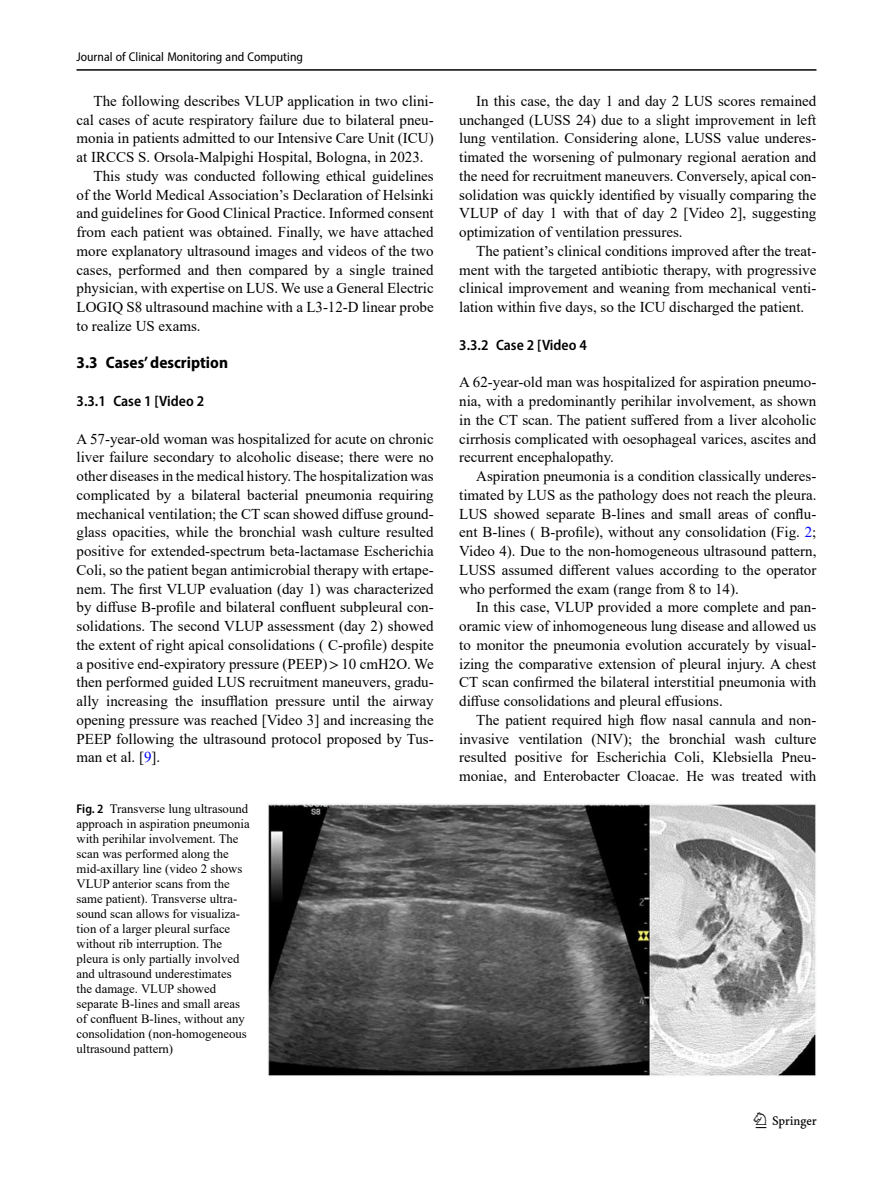
<style>
.page{position:relative;width:893px;height:1187px;background:#fff}
.page>*{position:absolute;margin:0;border:0;box-sizing:border-box;transform-origin:0 0}
.t1{font:22.5px "Springnew";color:#000}
.Head_2{font:700 semi-condensed 16.5px "Myriad Pro";color:#000}
.Body_Text_Indent{font:15px/18.8px "Times New Roman";color:#000;text-align:justify}
.Body_Text{font:15px/18.8px "Times New Roman";color:#000;text-align:justify}
.Head_3_after_2{font:600 semi-condensed 15px "Myriad Pro";color:#000}
.Head_3{font:600 semi-condensed 15px "Myriad Pro";color:#000}
.Figure_Caption_Side{font:12.75px/15px "Times New Roman";color:#000}
.t2{font:semi-condensed 12.75px "Myriad Pro";color:#000}
.s1{font-family:"STIX"}
.s2{color:#00f}
.s3{font-family:"Myriad Pro";font-weight:600;font-stretch:semi-condensed}
</style>
<div class="page">
<hr style="left:77px;top:69px;width:739px;height:2px;background:#000">
<img style="left:268px;top:803px;width:548px;height:273px">
<p class="t2" style="left:77px;top:49px;width:228px">Journal of Clinical Monitoring and Computing</p>
<p class="Body_Text_Indent" style="left:77px;top:91px;width:359px;text-indent:17px">The following describes VLUP application in two clini&shy;cal cases of acute respiratory failure due to bilateral pneu&shy;monia in patients admitted to our Intensive Care Unit (ICU) at IRCCS S. Orsola-Malpighi Hospital, Bologna, in 2023.</p>
<p class="Body_Text_Indent" style="left:77px;top:166px;width:359px;text-indent:17px">This study was conducted following ethical guidelines of the World Medical Association’s Declaration of Helsinki and guidelines for Good Clinical Practice. Informed consent from each patient was obtained. Finally, we have attached more explanatory ultrasound images and videos of the two cases, performed and then compared by a single trained physician, with expertise on LUS. We use a General Electric LOGIQ S8 ultrasound machine with a L3-12-D linear probe to realize US exams.</p>
<p class="Head_2" style="left:77px;top:352px;width:153px">3.3 Cases’ description</p>
<p class="Head_3_after_2" style="left:77px;top:391px;width:129px">3.3.1 Case 1 [Video 2</p>
<p class="Body_Text" style="left:77px;top:428px;width:359px">A 57-year-old woman was hospitalized for acute on chronic liver failure secondary to alcoholic disease; there were no other diseases in the medical history. The hospitalization was complicated by a bilateral bacterial pneumonia requiring mechanical ventilation; the CT scan showed diffuse ground&shy;glass opacities, while the bronchial wash culture resulted positive for extended-spectrum beta-lactamase Escherichia Coli, so the patient began antimicrobial therapy with ertape&shy;nem. The first VLUP evaluation (day 1) was characterized by diffuse B-profile and bilateral confluent subpleural con&shy;solidations. The second VLUP assessment (day 2) showed the extent of right apical consolidations ( C-profile) despite a positive end-expiratory pressure (PEEP)<span class="s1">&gt;</span>10 cmH2O. We then performed guided LUS recruitment maneuvers, gradu&shy;ally increasing the insufflation pressure until the airway opening pressure was reached [Video 3] and increasing the PEEP following the ultrasound protocol proposed by Tus&shy;man et al. [<span class="s2">9</span>].</p>
<p class="Figure_Caption_Side" style="left:77px;top:801px;width:175px"><span class="s3">Fig. 2</span> Transverse lung ultrasound approach in aspiration pneumonia with perihilar involvement. The scan was performed along the mid-axillary line (video 2 shows<br>VLUP anterior scans from the same patient). Transverse ultra&shy;sound scan allows for visualiza&shy;tion of a larger pleural surface without rib interruption. The pleura is only partially involved and ultrasound underestimates the damage. VLUP showed separate B-lines and small areas of confluent B-lines, without any consolidation (non-homogeneous ultrasound pattern)</p>
<p class="Body_Text_Indent" style="left:459px;top:91px;width:359px;text-indent:17px">In this case, the day 1 and day 2 LUS scores remained unchanged (LUSS 24) due to a slight improvement in left lung ventilation. Considering alone, LUSS value underes&shy;timated the worsening of pulmonary regional aeration and the need for recruitment maneuvers. Conversely, apical con&shy;solidation was quickly identified by visually comparing the VLUP of day 1 with that of day 2 [Video 2], suggesting optimization of ventilation pressures.</p>
<p class="Body_Text_Indent" style="left:459px;top:241px;width:359px;text-indent:17px">The patient’s clinical conditions improved after the treat&shy;ment with the targeted antibiotic therapy, with progressive clinical improvement and weaning from mechanical venti&shy;lation within five days, so the ICU discharged the patient.</p>
<p class="Head_3" style="left:459px;top:335px;width:129px">3.3.2 Case 2 [Video 4</p>
<p class="Body_Text" style="left:459px;top:372px;width:359px">A 62-year-old man was hospitalized for aspiration pneumo&shy;nia, with a predominantly perihilar involvement, as shown in the CT scan. The patient suffered from a liver alcoholic cirrhosis complicated with oesophageal varices, ascites and recurrent encephalopathy.</p>
<p class="Body_Text_Indent" style="left:459px;top:466px;width:359px;text-indent:17px">Aspiration pneumonia is a condition classically underes&shy;timated by LUS as the pathology does not reach the pleura.<br>LUS showed separate B-lines and small areas of conflu&shy;ent B-lines ( B-profile), without any consolidation (Fig. <span class="s2">2</span>; Video 4). Due to the non-homogeneous ultrasound pattern, LUSS assumed different values according to the operator who performed the exam (range from 8 to 14).</p>
<p class="Body_Text_Indent" style="left:459px;top:597px;width:359px;text-indent:17px">In this case, VLUP provided a more complete and pan&shy;oramic view of inhomogeneous lung disease and allowed us to monitor the pneumonia evolution accurately by visual&shy;izing the comparative extension of pleural injury. A chest CT scan confirmed the bilateral interstitial pneumonia with diffuse consolidations and pleural effusions.</p>
<p class="Body_Text_Indent" style="left:459px;top:710px;width:359px;text-indent:17px">The patient required high flow nasal cannula and non&shy;invasive ventilation (NIV); the bronchial wash culture resulted positive for Escherichia Coli, Klebsiella Pneu&shy;moniae, and Enterobacter Cloacae. He was treated with</p>
<h1 class="t1" style="left:756px;top:1107px;width:63px">1 3</h1>
</div>
